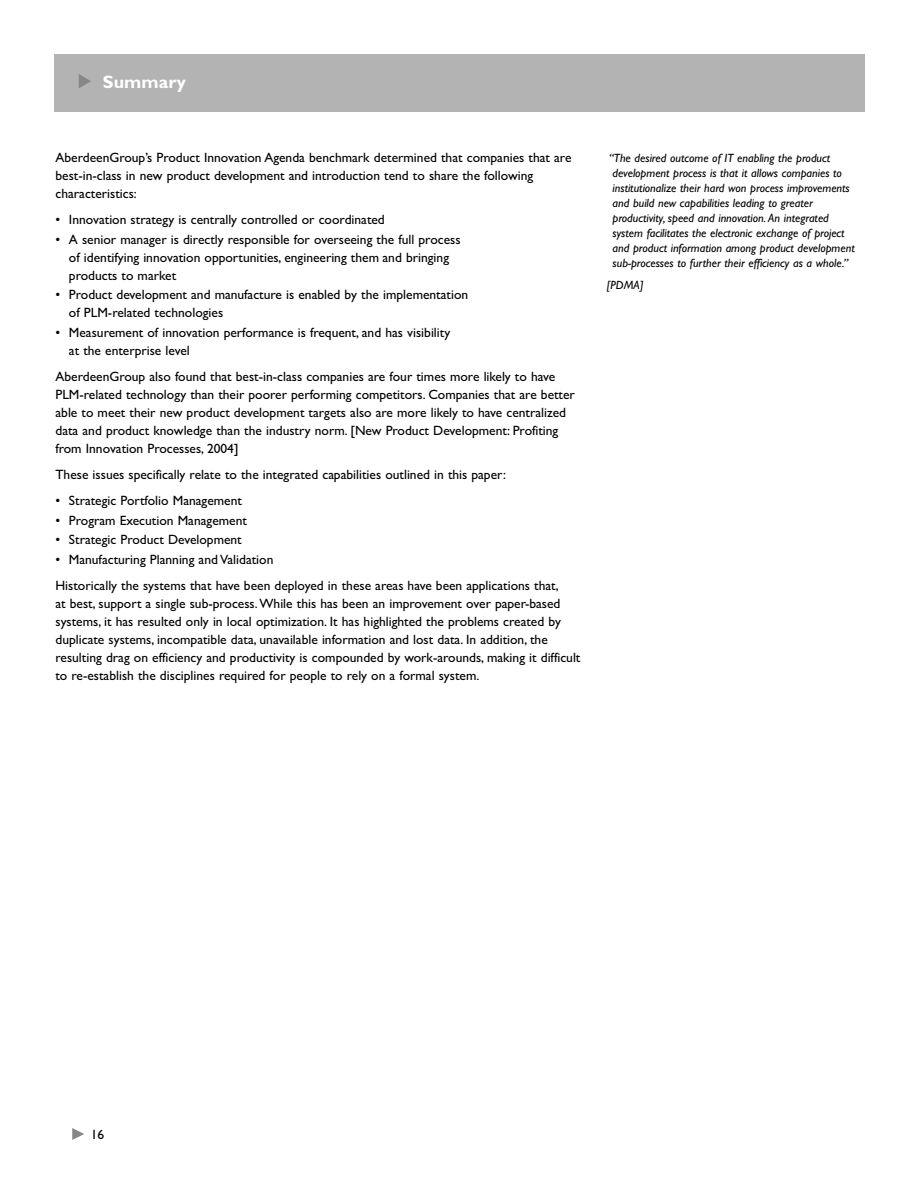
<style>
.page{position:relative;width:918px;height:1188px;background:#fff}
.page>*{position:absolute;margin:0;border:0;box-sizing:border-box;transform-origin:0 0}
.t1{font:700 18px "Gill Sans";color:#fff}
.t2{font:13.5px/18px "Gill Sans TT";color:#000}
.t3{font:italic 12px/15px "Gill Sans";color:#000}
</style>
<div class="page">
<svg style="left:72px;top:1128px;width:12px;height:12px"></svg>
<div style="left:54px;top:54px;width:810px;height:58px;background:#b3b3b3"></div>
<svg style="left:79px;top:74px;width:12px;height:14px"></svg>
<h1 class="t1" style="left:103px;top:75px;width:85px">Summary</h1>
<p class="t2" style="left:55px;top:149px;width:518px">AberdeenGroup’s Product Innovation Agenda benchmark determined that companies that are best-in-class in new product development and introduction tend to share the following characteristics:</p>
<p class="t2" style="left:55px;top:211px;width:331px">• Innovation strategy is centrally controlled or coordinated</p>
<p class="t2" style="left:69px;top:230px;width:393px;text-indent:-13px">• A senior manager is directly responsible for overseeing the full process of identifying innovation opportunities, engineering them and bringing products to market</p>
<p class="t2" style="left:69px;top:286px;width:401px;text-indent:-14px">• Product development and manufacture is enabled by the implementation of PLM-related technologies</p>
<p class="t2" style="left:69px;top:323px;width:383px;text-indent:-14px">• Measurement of innovation performance is frequent, and has visibility at the enterprise level</p>
<p class="t2" style="left:55px;top:367px;width:521px">AberdeenGroup also found that best-in-class companies are four times more likely to have PLM-related technology than their poorer performing competitors. Companies that are better able to meet their new product development targets also are more likely to have centralized data and product knowledge than the industry norm. [New Product Development: Profiting from Innovation Processes, 2004]</p>
<p class="t2" style="left:55px;top:465px;width:452px">These issues specifically relate to the integrated capabilities outlined in this paper:</p>
<p class="t2" style="left:55px;top:492px;width:188px">• Strategic Portfolio Management</p>
<p class="t2" style="left:55px;top:511px;width:193px">• Program Execution Management</p>
<p class="t2" style="left:55px;top:531px;width:188px">• Strategic Product Development</p>
<p class="t2" style="left:55px;top:546px;width:505px;line-height:26.1px">• Manufacturing Planning and Validation<br>Historically the systems that have been deployed in these areas have been applications that,</p>
<p class="t2" style="left:55px;top:594px;width:526px">at best, support a single sub-process.While this has been an improvement over paper-based systems, it has resulted only in local optimization. It has highlighted the problems created by duplicate systems, incompatible data, unavailable information and lost data. In addition, the resulting drag on efficiency and productivity is compounded by work-arounds, making it difficult to re-establish the disciplines required for people to rely on a formal system.</p>
<p class="t3" style="left:609px;top:152px;width:247px">“The desired outcome of IT enabling the product development process is that it allows companies to institutionalize their hard won process improvements and build new capabilities leading to greater productivity, speed and innovation. An integrated system facilitates the electronic exchange of project and product information among product development sub-processes to further their efficiency as a whole.”</p>
<p class="t3" style="left:606px;top:278px;width:39px">[PDMA]</p>
<p class="t2" style="left:91px;top:1126px;width:15px">16</p>
</div>
